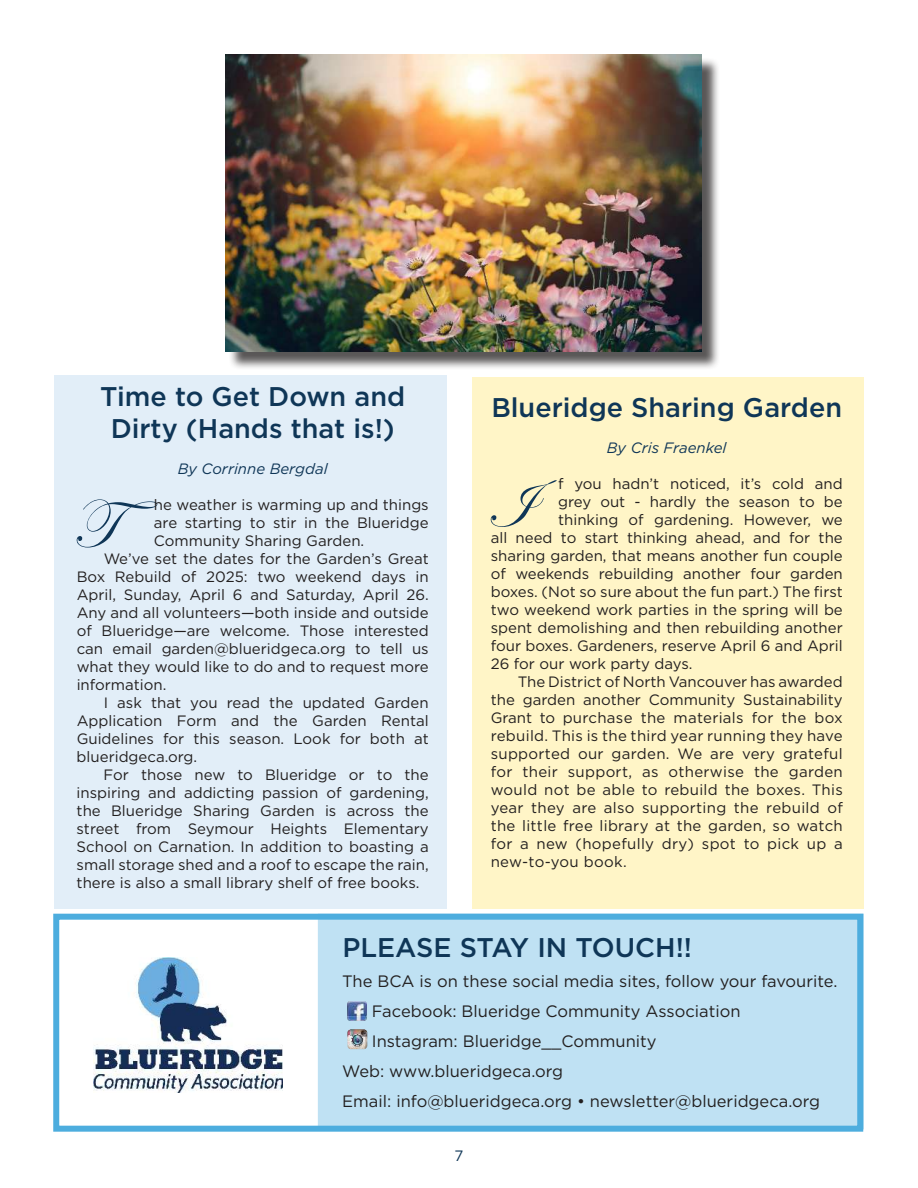
<style>
.page{position:relative;width:918px;height:1188px;background:#fff}
.page>*{position:absolute;margin:0;border:0;box-sizing:border-box;transform-origin:0 0}
.t1{font:69.6px "Edwardian Script ITC";color:#0f3657}
.t2{font:500 27px/32.4px "Gotham";color:#0f3657;text-align:center}
.t3{font:16.5px "Gotham";color:#221f1f}
.t4{font:15px "Gotham";color:#221f1f}
.t5{font:15px "Gotham";letter-spacing:.02em;color:#221f1f}
.t6{font:italic 15px "Gotham";color:#0f3657}
.t7{font:15px "Gotham";color:#0f3657}
</style>
<div class="page">
<div style="left:472px;top:378px;width:392px;height:531px;background:#fff5c7"></div>
<div style="left:54px;top:375px;width:392px;height:534px;background:#e2eef8"></div>
<img style="left:94px;top:958px;width:188px;height:134px">
<div style="left:53px;top:914px;width:810px;height:218px;border:6px solid #4dadde"></div>
<div style="left:318px;top:914px;width:546px;height:215px;background:#bfe1f3;border:2px solid #4dadde"></div>
<img style="left:347px;top:1001px;width:20px;height:48px">
<div style="left:228px;top:57px;width:492px;height:313px;background:#221f1f;opacity:.75"></div>
<img style="left:226px;top:54px;width:475px;height:298px">
<h2 class="t2" style="left:100px;top:381px;width:306px">Time to Get Down and<br>Dirty (Hands that is!)</h2>
<p class="t6" style="left:178px;top:462px;width:151px">By Corrinne Bergdal</p>
<h1 class="t1" style="left:71px;top:494px;width:87px">T</h1>
<p class="t4" style="left:154px;top:498px;width:276px">he weather is warming up and things</p>
<p class="t4" style="left:154px;top:516px;width:276px">are starting to stir in the Blueridge</p>
<p class="t4" style="left:154px;top:534px;width:212px">Community Sharing Garden.</p>
<p class="t4" style="left:104px;top:552px;width:327px">We’ve set the dates for the Garden’s Great</p>
<p class="t4" style="left:77px;top:570px;width:354px">Box Rebuild of 2025: two weekend days in</p>
<p class="t4" style="left:77px;top:588px;width:354px">April, Sunday, April 6 and Saturday, April 26.</p>
<p class="t4" style="left:77px;top:606px;width:354px">Any and all volunteers—both inside and outside</p>
<p class="t4" style="left:77px;top:624px;width:354px">of Blueridge—are welcome. Those interested</p>
<p class="t4" style="left:77px;top:642px;width:354px">can email garden@blueridgeca.org to tell us</p>
<p class="t4" style="left:77px;top:660px;width:354px">what they would like to do and to request more</p>
<p class="t4" style="left:77px;top:678px;width:91px">information.</p>
<p class="t4" style="left:104px;top:696px;width:327px">I ask that you read the updated Garden</p>
<p class="t4" style="left:77px;top:714px;width:354px">Application Form and the Garden Rental</p>
<p class="t4" style="left:77px;top:729px;width:354px">Guidelines for this season. Look for both at</p>
<p class="t4" style="left:77px;top:750px;width:122px">blueridgeca.org.</p>
<p class="t4" style="left:104px;top:768px;width:327px">For those new to Blueridge or to the</p>
<p class="t4" style="left:77px;top:786px;width:354px">inspiring and addicting passion of gardening,</p>
<p class="t4" style="left:77px;top:804px;width:354px">the Blueridge Sharing Garden is across the</p>
<p class="t4" style="left:77px;top:822px;width:354px">street from Seymour Heights Elementary</p>
<p class="t4" style="left:77px;top:840px;width:354px">School on Carnation. In addition to boasting a</p>
<p class="t4" style="left:77px;top:858px;width:354px">small storage shed and a roof to escape the rain,</p>
<p class="t4" style="left:77px;top:876px;width:344px">there is also a small library shelf of free books.</p>
<h2 class="t2" style="left:491px;top:393px;width:352px">Blueridge Sharing Garden</h2>
<p class="t6" style="left:607px;top:441px;width:121px">By Cris Fraenkel</p>
<h1 class="t1" style="left:486px;top:473px;width:46px">I</h1>
<p class="t4" style="left:558px;top:477px;width:286px">f you hadn’t noticed, it’s cold and</p>
<p class="t4" style="left:558px;top:495px;width:286px">grey out - hardly the season to be</p>
<p class="t4" style="left:558px;top:513px;width:286px">thinking of gardening. However, we</p>
<p class="t4" style="left:491px;top:531px;width:354px">all need to start thinking ahead, and for the</p>
<p class="t4" style="left:491px;top:549px;width:354px">sharing garden, that means another fun couple</p>
<p class="t4" style="left:491px;top:567px;width:354px">of weekends rebuilding another four garden</p>
<p class="t4" style="left:491px;top:585px;width:354px">boxes. (Not so sure about the fun part.) The first</p>
<p class="t4" style="left:491px;top:603px;width:354px">two weekend work parties in the spring will be</p>
<p class="t4" style="left:491px;top:621px;width:354px">spent demolishing and then rebuilding another</p>
<p class="t4" style="left:491px;top:639px;width:354px">four boxes. Gardeners, reserve April 6 and April</p>
<p class="t4" style="left:491px;top:657px;width:203px">26 for our work party days.</p>
<p class="t4" style="left:518px;top:675px;width:327px">The District of North Vancouver has awarded</p>
<p class="t4" style="left:491px;top:693px;width:354px">the garden another Community Sustainability</p>
<p class="t5" style="left:491px;top:711px;width:354px">Grant to purchase the materials for the box</p>
<p class="t5" style="left:491px;top:729px;width:354px">rebuild. This is the third year running they have</p>
<p class="t5" style="left:491px;top:747px;width:354px">supported our garden. We are very grateful</p>
<p class="t5" style="left:491px;top:765px;width:354px">for their support, as otherwise the garden</p>
<p class="t5" style="left:491px;top:783px;width:354px">would not be able to rebuild the boxes. This</p>
<p class="t5" style="left:491px;top:801px;width:354px">year they are also supporting the rebuild of</p>
<p class="t5" style="left:491px;top:819px;width:354px">the little free library at the garden, so watch</p>
<p class="t5" style="left:491px;top:837px;width:354px">for a new (hopefully dry) spot to pick up a</p>
<p class="t5" style="left:491px;top:855px;width:137px">new-to-you book.</p>
<h2 class="t2" style="left:342px;top:933px;width:351px">PLEASE STAY IN TOUCH!!</h2>
<p class="t3" style="left:342px;top:974px;width:497px">The BCA is on these social media sites, follow your favourite.</p>
<p class="t3" style="left:372px;top:1004px;width:370px">Facebook: Blueridge Community Association</p>
<p class="t3" style="left:372px;top:1034px;width:286px">Instagram: Blueridge__Community</p>
<p class="t3" style="left:342px;top:1064px;width:222px">Web: www.blueridgeca.org</p>
<p class="t3" style="left:342px;top:1091px;width:479px">Email: info@blueridgeca.org • newsletter@blueridgeca.org</p>
<p class="t7" style="left:455px;top:1149px;width:10px">7</p>
</div>
